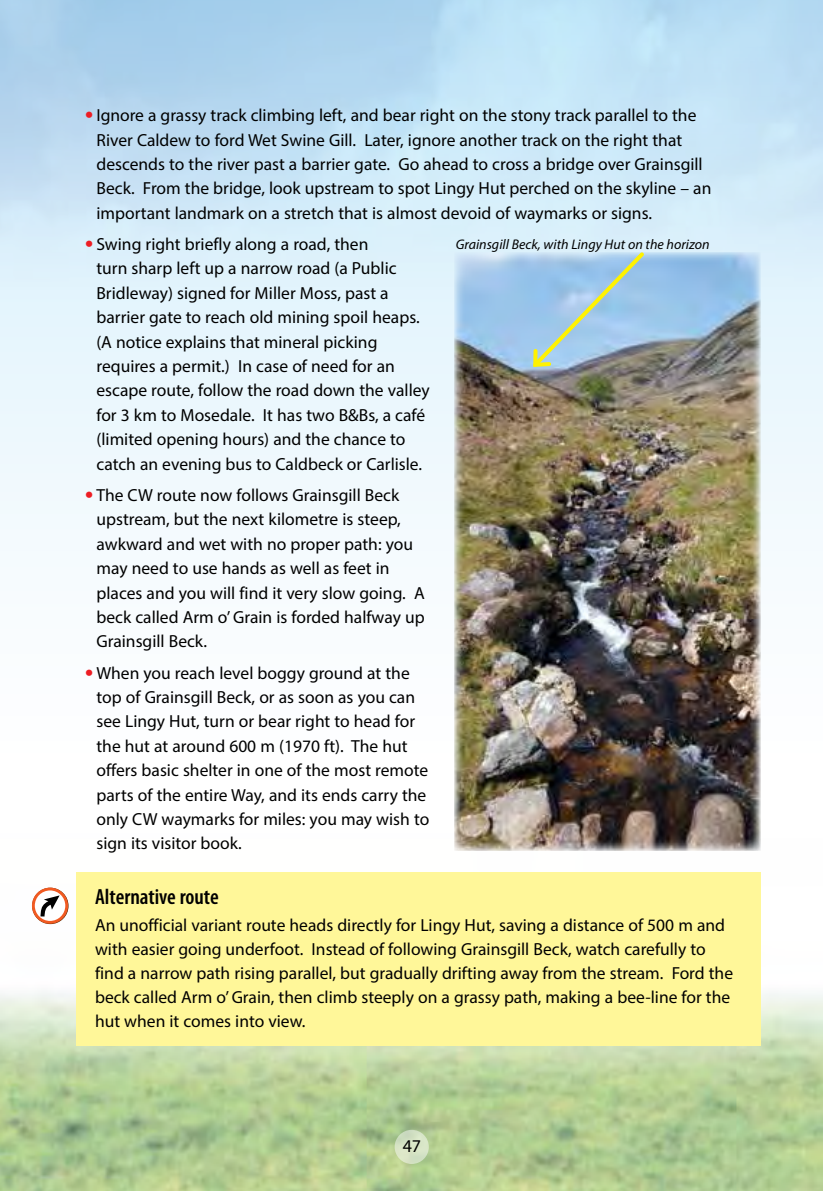
<style>
.page{position:relative;width:823px;height:1191px;background:#fff}
.page>*{position:absolute;margin:0;border:0;box-sizing:border-box;transform-origin:0 0}
.t1{font:600 condensed 22px "Myriad Pro";color:#000}
.t2{font:18px "Myriad Pro";color:#000}
.t3{font:17.6px/24.4px "Myriad Pro";color:#000}
.t4{font:italic 14px "Myriad Pro";color:#000}
.s1{font-weight:700;font-size:24px;color:#ed1d24}
</style>
<div class="page">
<svg style="left:0;top:289px;width:822px;height:484px"></svg>
<img style="left:0;top:833px;width:822px;height:358px">
<img style="left:454px;top:253px;width:306px;height:598px">
<div style="left:76px;top:872px;width:684px;height:173px;background:#fff799"></div>
<div style="left:32px;top:887px;width:36px;height:37px;border:3px solid #482400;border-radius:50%"></div>
<svg style="left:33px;top:889px;width:34px;height:33px"></svg>
<div style="left:32px;top:887px;width:36px;height:36px;border:3px solid #f15a22;border-radius:50%"></div>
<svg style="left:40px;top:895px;width:20px;height:21px"></svg>
<svg style="left:529px;top:249px;width:118px;height:121px;background:#a3c4d6"></svg>
<svg style="left:394px;top:1129px;width:34px;height:35px"></svg>
<p class="t3" style="left:96px;top:103px;width:616px;text-indent:-11px"><span class="s1">•</span> Ignore a grassy track climbing left, and bear right on the stony track parallel to the River Caldew to ford Wet Swine Gill. Later, ignore another track on the right that descends to the river past a barrier gate. Go ahead to cross a bridge over Grainsgill Beck. From the bridge, look upstream to spot Lingy Hut perched on the skyline – an important landmark on a stretch that is almost devoid of waymarks or signs.</p>
<p class="t3" style="left:96px;top:232px;width:335px;text-indent:-11px"><span class="s1">•</span> Swing right briefly along a road, then<br>turn sharp left up a narrow road (a Public Bridleway) signed for Miller Moss, past a barrier gate to reach old mining spoil heaps. (A notice explains that mineral picking requires a permit.) In case of need for an escape route, follow the road down the valley for 3 km to Mosedale. It has two B&amp;Bs, a café (limited opening hours) and the chance to catch an evening bus to Caldbeck or Carlisle.</p>
<p class="t3" style="left:96px;top:482px;width:329px;text-indent:-11px"><span class="s1">•</span> The CW route now follows Grainsgill Beck upstream, but the next kilometre is steep, awkward and wet with no proper path: you may need to use hands as well as feet in places and you will find it very slow going. A beck called Arm o’ Grain is forded halfway up Grainsgill Beck.</p>
<p class="t3" style="left:96px;top:660px;width:334px;text-indent:-11px"><span class="s1">•</span> When you reach level boggy ground at the top of Grainsgill Beck, or as soon as you can see Lingy Hut, turn or bear right to head for the hut at around 600 m (1970 ft). The hut offers basic shelter in one of the most remote parts of the entire Way, and its ends carry the only CW waymarks for miles: you may wish to sign its visitor book.</p>
<p class="t1" style="left:95px;top:884px;width:125px">Alternative route</p>
<p class="t3" style="left:95px;top:912px;width:639px">An unofficial variant route heads directly for Lingy Hut, saving a distance of 500 m and with easier going underfoot. Instead of following Grainsgill Beck, watch carefully to find a narrow path rising parallel, but gradually drifting away from the stream. Ford the beck called Arm o’ Grain, then climb steeply on a grassy path, making a bee-line for the hut when it comes into view.</p>
<p class="t4" style="left:455px;top:236px;width:255px">Grainsgill Beck, with Lingy Hut on the horizon</p>
<p class="t2" style="left:402px;top:1135px;width:20px">47</p>
</div>
